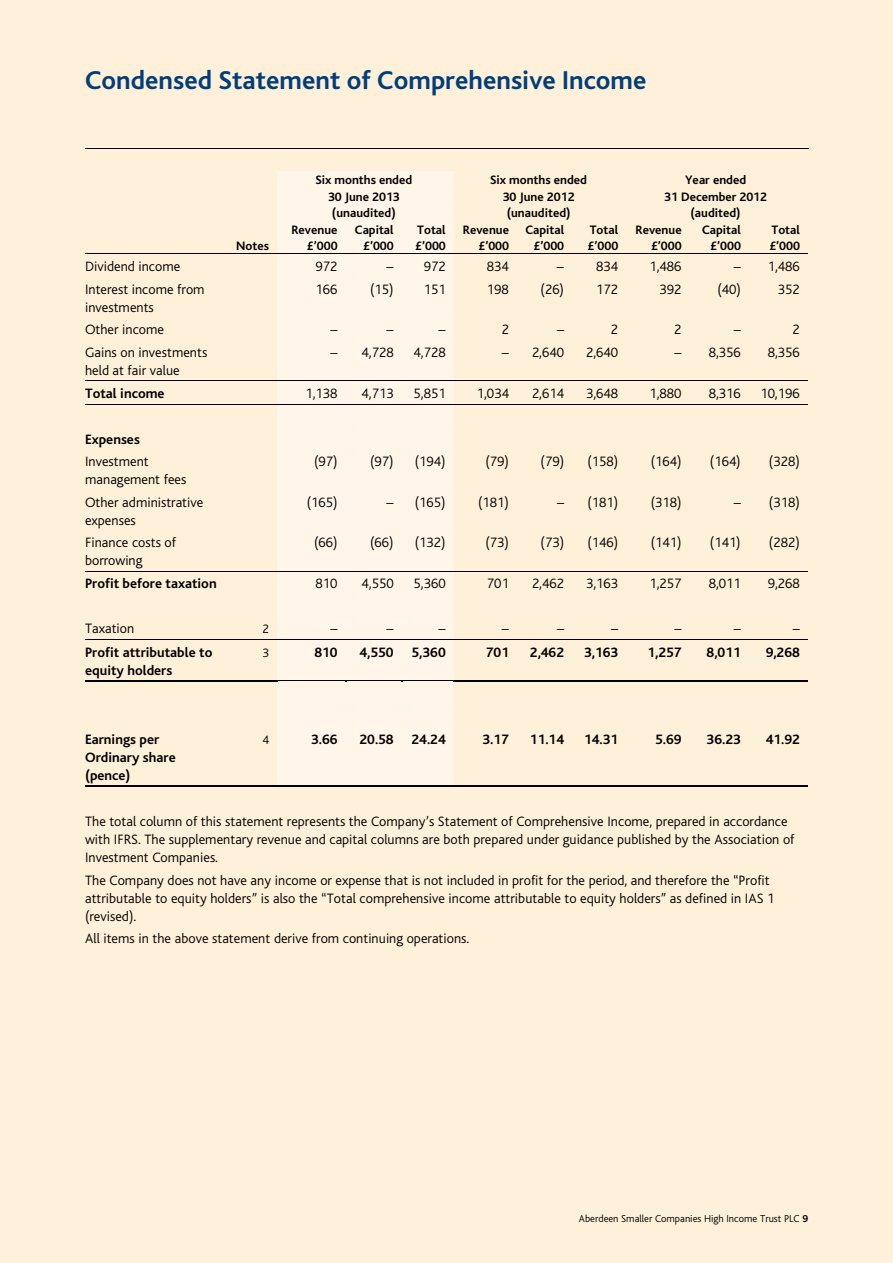
<style>
.page{position:relative;width:893px;height:1263px;background:#fff0d9}
.page>*{position:absolute;margin:0;border:0;box-sizing:border-box;transform-origin:0 0}
.t1{font:700 27px "Bliss";color:#003d7d}
.t2{font:300 14.25px/18px "Bliss";color:#000}
.t3{font:700 14.25px/18px "Bliss";color:#000}
.t4{font:700 12.75px "Bliss";color:#000}
.t5{font:300 12.75px "Bliss";color:#000}
.t6{font:300 10.5px "Bliss";letter-spacing:-.005em;color:#000}
.s1{font-weight:700}
</style>
<div class="page">
<hr style="left:85px;top:148px;width:723px;height:1px;background:#000">
<hr style="left:85px;top:254px;width:723px;height:1px;background:#000">
<hr style="left:85px;top:380px;width:723px;height:1px;background:#000">
<hr style="left:85px;top:404px;width:723px;height:1px;background:#000">
<hr style="left:85px;top:571px;width:723px;height:1px;background:#000">
<hr style="left:85px;top:639px;width:723px;height:1px;background:#000">
<hr style="left:85px;top:680px;width:192px;height:2px;background:#000">
<hr style="left:454px;top:680px;width:354px;height:2px;background:#000">
<div style="left:277px;top:171px;width:177px;height:614px;background:#fff6e9"></div>
<div style="left:410px;top:727px;width:36px;height:22px;background:#fff6e9"></div>
<hr style="left:85px;top:785px;width:723px;height:2px;background:#000">
<h1 class="t1" style="left:85px;top:70px;width:563px">Condensed Statement of Comprehensive Income</h1>
<p class="t4" style="left:315px;top:175px;width:98px">Six months ended</p>
<p class="t4" style="left:490px;top:175px;width:98px">Six months ended</p>
<p class="t4" style="left:685px;top:175px;width:62px">Year ended</p>
<p class="t4" style="left:328px;top:192px;width:73px">30 June 2013</p>
<p class="t4" style="left:503px;top:192px;width:73px">30 June 2012</p>
<p class="t4" style="left:664px;top:192px;width:104px">31 December 2012</p>
<p class="t4" style="left:332px;top:208px;width:65px">(unaudited)</p>
<p class="t4" style="left:507px;top:208px;width:65px">(unaudited)</p>
<p class="t4" style="left:690px;top:208px;width:52px">(audited)</p>
<p class="t4" style="left:291px;top:225px;width:48px">Revenue</p>
<p class="t4" style="left:355px;top:225px;width:40px">Capital</p>
<p class="t4" style="left:417px;top:225px;width:30px">Total</p>
<p class="t4" style="left:463px;top:225px;width:48px">Revenue</p>
<p class="t4" style="left:525px;top:225px;width:40px">Capital</p>
<p class="t4" style="left:590px;top:225px;width:30px">Total</p>
<p class="t4" style="left:635px;top:225px;width:48px">Revenue</p>
<p class="t4" style="left:702px;top:225px;width:40px">Capital</p>
<p class="t4" style="left:771px;top:225px;width:30px">Total</p>
<p class="t4" style="left:236px;top:241px;width:34px">Notes</p>
<p class="t4" style="left:307px;top:241px;width:32px">£’000</p>
<p class="t4" style="left:363px;top:241px;width:32px">£’000</p>
<p class="t4" style="left:415px;top:241px;width:32px">£’000</p>
<p class="t4" style="left:478px;top:241px;width:32px">£’000</p>
<p class="t4" style="left:533px;top:241px;width:32px">£’000</p>
<p class="t4" style="left:588px;top:241px;width:32px">£’000</p>
<p class="t4" style="left:651px;top:241px;width:32px">£’000</p>
<p class="t4" style="left:710px;top:241px;width:32px">£’000</p>
<p class="t4" style="left:769px;top:241px;width:32px">£’000</p>
<p class="t2" style="left:85px;top:259px;width:97px">Dividend income</p>
<p class="t2" style="left:315px;top:259px;width:23px">972</p>
<p class="t2" style="left:387px;top:259px;width:61px">– 972</p>
<p class="t2" style="left:487px;top:259px;width:23px">834</p>
<p class="t2" style="left:557px;top:259px;width:63px">– 834</p>
<p class="t2" style="left:649px;top:259px;width:34px">1,486</p>
<p class="t2" style="left:734px;top:259px;width:68px">– 1,486</p>
<p class="t2" style="left:85px;top:281px;width:121px">Interest income from investments</p>
<p class="t2" style="left:315px;top:281px;width:23px">166</p>
<p class="t2" style="left:370px;top:281px;width:25px">(15)</p>
<p class="t2" style="left:424px;top:281px;width:23px">151</p>
<p class="t2" style="left:487px;top:281px;width:23px">198</p>
<p class="t2" style="left:541px;top:281px;width:25px">(26)</p>
<p class="t2" style="left:596px;top:281px;width:23px">172</p>
<p class="t2" style="left:659px;top:281px;width:23px">392</p>
<p class="t2" style="left:717px;top:281px;width:25px">(40)</p>
<p class="t2" style="left:778px;top:281px;width:23px">352</p>
<p class="t2" style="left:85px;top:322px;width:80px">Other income</p>
<p class="t2" style="left:330px;top:322px;width:9px">–</p>
<p class="t2" style="left:387px;top:322px;width:9px">–</p>
<p class="t2" style="left:439px;top:322px;width:9px">–</p>
<p class="t2" style="left:502px;top:322px;width:9px">2</p>
<p class="t2" style="left:557px;top:322px;width:9px">–</p>
<p class="t2" style="left:611px;top:322px;width:9px">2</p>
<p class="t2" style="left:674px;top:322px;width:9px">2</p>
<p class="t2" style="left:734px;top:322px;width:9px">–</p>
<p class="t2" style="left:792px;top:322px;width:9px">2</p>
<p class="t2" style="left:85px;top:344px;width:124px">Gains on investments held at fair value</p>
<p class="t2" style="left:330px;top:344px;width:65px">– 4,728</p>
<p class="t2" style="left:414px;top:344px;width:34px">4,728</p>
<p class="t2" style="left:502px;top:344px;width:64px">– 2,640</p>
<p class="t2" style="left:586px;top:344px;width:34px">2,640</p>
<p class="t2" style="left:674px;top:344px;width:68px">– 8,356</p>
<p class="t2" style="left:768px;top:344px;width:34px">8,356</p>
<p class="t3" style="left:85px;top:385px;width:81px">Total income</p>
<p class="t2" style="left:305px;top:385px;width:34px">1,138</p>
<p class="t2" style="left:362px;top:385px;width:34px">4,713</p>
<p class="t2" style="left:414px;top:385px;width:34px">5,851</p>
<p class="t2" style="left:477px;top:385px;width:34px">1,034</p>
<p class="t2" style="left:532px;top:385px;width:34px">2,614</p>
<p class="t2" style="left:586px;top:385px;width:34px">3,648</p>
<p class="t2" style="left:649px;top:385px;width:34px">1,880</p>
<p class="t2" style="left:709px;top:385px;width:34px">8,316</p>
<p class="t2" style="left:760px;top:385px;width:41px">10,196</p>
<p class="t3" style="left:85px;top:431px;width:56px">Expenses</p>
<p class="t2" style="left:85px;top:454px;width:103px">Investment management fees</p>
<p class="t2" style="left:314px;top:454px;width:25px">(97)</p>
<p class="t2" style="left:370px;top:454px;width:25px">(97)</p>
<p class="t2" style="left:415px;top:454px;width:32px">(194)</p>
<p class="t2" style="left:485px;top:454px;width:25px">(79)</p>
<p class="t2" style="left:541px;top:454px;width:25px">(79)</p>
<p class="t2" style="left:587px;top:454px;width:32px">(158)</p>
<p class="t2" style="left:651px;top:454px;width:32px">(164)</p>
<p class="t2" style="left:710px;top:454px;width:32px">(164)</p>
<p class="t2" style="left:769px;top:454px;width:32px">(328)</p>
<p class="t2" style="left:85px;top:494px;width:120px">Other administrative expenses</p>
<p class="t2" style="left:307px;top:494px;width:32px">(165)</p>
<p class="t2" style="left:387px;top:494px;width:61px">– (165)</p>
<p class="t2" style="left:478px;top:494px;width:32px">(181)</p>
<p class="t2" style="left:557px;top:494px;width:63px">– (181)</p>
<p class="t2" style="left:651px;top:494px;width:32px">(318)</p>
<p class="t2" style="left:734px;top:494px;width:68px">– (318)</p>
<p class="t2" style="left:85px;top:535px;width:92px">Finance costs of borrowing</p>
<p class="t2" style="left:314px;top:535px;width:25px">(66)</p>
<p class="t2" style="left:370px;top:535px;width:25px">(66)</p>
<p class="t2" style="left:415px;top:535px;width:32px">(132)</p>
<p class="t2" style="left:485px;top:535px;width:25px">(73)</p>
<p class="t2" style="left:541px;top:535px;width:25px">(73)</p>
<p class="t2" style="left:587px;top:535px;width:32px">(146)</p>
<p class="t2" style="left:651px;top:535px;width:32px">(141)</p>
<p class="t2" style="left:710px;top:535px;width:32px">(141)</p>
<p class="t2" style="left:769px;top:535px;width:32px">(282)</p>
<p class="t3" style="left:85px;top:576px;width:133px">Profit before taxation</p>
<p class="t2" style="left:315px;top:576px;width:23px">810</p>
<p class="t2" style="left:362px;top:576px;width:34px">4,550</p>
<p class="t2" style="left:414px;top:576px;width:34px">5,360</p>
<p class="t2" style="left:487px;top:576px;width:23px">701</p>
<p class="t2" style="left:532px;top:576px;width:34px">2,462</p>
<p class="t2" style="left:586px;top:576px;width:34px">3,163</p>
<p class="t2" style="left:649px;top:576px;width:34px">1,257</p>
<p class="t2" style="left:709px;top:576px;width:34px">8,011</p>
<p class="t2" style="left:768px;top:576px;width:34px">9,268</p>
<p class="t2" style="left:85px;top:621px;width:51px">Taxation</p>
<p class="t5" style="left:262px;top:624px;width:8px">2</p>
<p class="t2" style="left:330px;top:621px;width:9px">–</p>
<p class="t2" style="left:387px;top:621px;width:9px">–</p>
<p class="t2" style="left:439px;top:621px;width:9px">–</p>
<p class="t2" style="left:502px;top:621px;width:9px">–</p>
<p class="t2" style="left:557px;top:621px;width:9px">–</p>
<p class="t2" style="left:611px;top:621px;width:9px">–</p>
<p class="t2" style="left:674px;top:621px;width:9px">–</p>
<p class="t2" style="left:734px;top:621px;width:9px">–</p>
<p class="t2" style="left:793px;top:621px;width:9px">–</p>
<p class="t3" style="left:85px;top:644px;width:129px">Profit attributable to equity holders</p>
<p class="t5" style="left:262px;top:647px;width:8px">3</p>
<p class="t3" style="left:314px;top:644px;width:25px">810</p>
<p class="t3" style="left:359px;top:644px;width:36px">4,550</p>
<p class="t3" style="left:411px;top:644px;width:36px">5,360</p>
<p class="t3" style="left:486px;top:644px;width:25px">701</p>
<p class="t3" style="left:530px;top:644px;width:36px">2,462</p>
<p class="t3" style="left:584px;top:644px;width:36px">3,163</p>
<p class="t3" style="left:647px;top:644px;width:36px">1,257</p>
<p class="t3" style="left:706px;top:644px;width:36px">8,011</p>
<p class="t3" style="left:766px;top:644px;width:36px">9,268</p>
<p class="t3" style="left:85px;top:731px;width:92px">Earnings per<br>Ordinary share (pence)</p>
<p class="t5" style="left:262px;top:734px;width:8px">4</p>
<p class="t3" style="left:311px;top:731px;width:28px">3.66</p>
<p class="t3" style="left:359px;top:731px;width:36px">20.58</p>
<p class="t3" style="left:411px;top:731px;width:36px">24.24</p>
<p class="t3" style="left:482px;top:731px;width:28px">3.17</p>
<p class="t3" style="left:530px;top:731px;width:36px">11.14</p>
<p class="t3" style="left:584px;top:731px;width:36px">14.31</p>
<p class="t3" style="left:655px;top:731px;width:28px">5.69</p>
<p class="t3" style="left:706px;top:731px;width:36px">36.23</p>
<p class="t3" style="left:766px;top:731px;width:36px">41.92</p>
<p class="t2" style="left:85px;top:814px;width:711px">The total column of this statement represents the Company’s Statement of Comprehensive Income, prepared in accordance with IFRS. The supplementary revenue and capital columns are both prepared under guidance published by the Association of<br>Investment Companies.</p>
<p class="t2" style="left:85px;top:872px;width:691px">The Company does not have any income or expense that is not included in profit for the period, and therefore the “Profit attributable to equity holders” is also the “Total comprehensive income attributable to equity holders” as defined in IAS 1 (revised).</p>
<p class="t2" style="left:85px;top:931px;width:386px">All items in the above statement derive from continuing operations.</p>
<p class="t6" style="left:579px;top:1215px;width:231px">Aberdeen Smaller Companies High Income Trust PLC <span class="s1">9</span></p>
</div>
